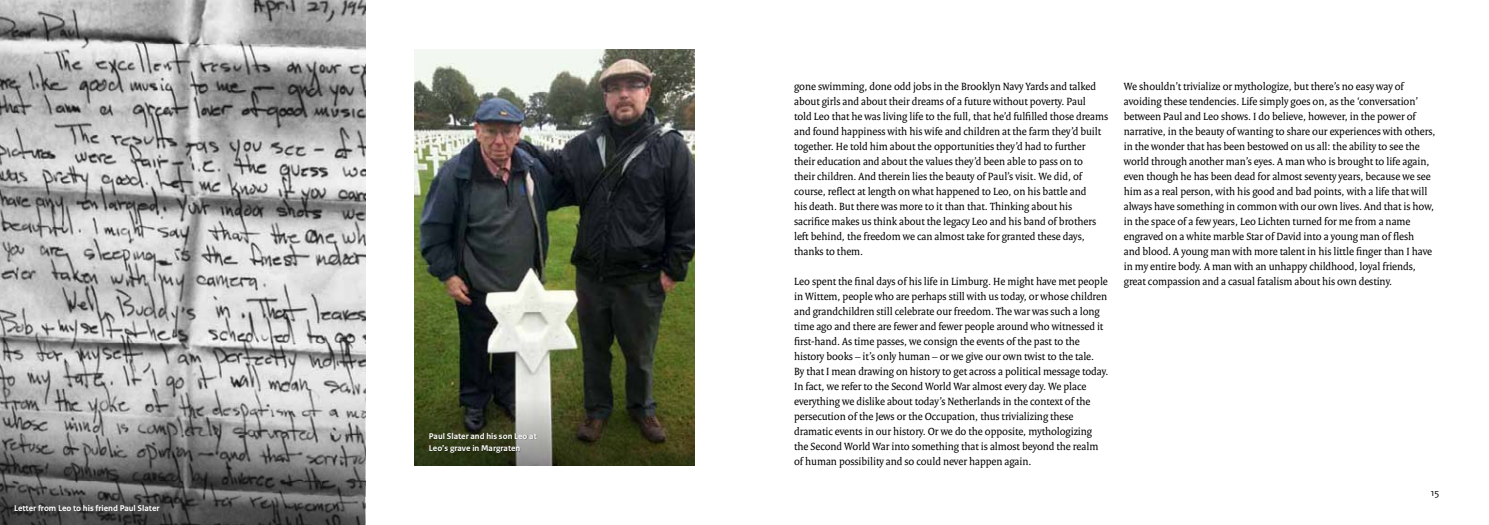
<style>
.page{position:relative;width:1489px;height:525px;background:#fff}
.page>*{position:absolute;margin:0;border:0;box-sizing:border-box;transform-origin:0 0}
.t1{font:11.25px/15px "Rijksoverheid Serif";letter-spacing:-.005em;color:#000}
.t2{font:10px "Rijksoverheid Sans Text";color:#000}
.t3{font:700 8.75px/12.5px "Rijksoverheid Sans Text";color:#fff}
</style>
<div class="page">
<img style="left:415px;top:50px;width:279px;height:298px">
<svg style="left:415px;top:348px;width:279px;height:117px;background:#464b31"></svg>
<img style="left:0;top:0;width:365px;height:524px">
<svg style="left:0;top:360px;width:364px;height:164px;background:#858585"></svg>
<div style="left:430px;top:432px;width:107px;height:21px;background:#000;opacity:.45"></div>
<p class="t3" style="left:14px;top:501px;width:147px">Letter from Leo to his friend Paul Slater</p>
<p class="t3" style="left:429px;top:429px;width:109px">Paul Slater and his son Leo at<br>Leo’s grave in Margraten</p>
<p class="t1" style="left:794px;top:79px;width:315px">gone swimming, done odd jobs in the Brooklyn Navy Yards and talked about girls and about their dreams of a future without poverty. Paul<br>told Leo that he was living life to the full, that he’d fulfilled those dreams and found happiness with his wife and children at the farm they’d built together. He told him about the opportunities they’d had to further their education and about the values they’d been able to pass on to<br>their children. And therein lies the beauty of Paul’s visit. We did, of course, reflect at length on what happened to Leo, on his battle and<br>his death. But there was more to it than that. Thinking about his sacrifice makes us think about the legacy Leo and his band of brothers left behind, the freedom we can almost take for granted these days, thanks to them.</p>
<p class="t1" style="left:794px;top:274px;width:316px">Leo spent the final days of his life in Limburg. He might have met people in Wittem, people who are perhaps still with us today, or whose children and grandchildren still celebrate our freedom. The war was such a long time ago and there are fewer and fewer people around who witnessed it first-hand. As time passes, we consign the events of the past to the history books – it’s only human – or we give our own twist to the tale.<br>By that I mean drawing on history to get across a political message today.<br>In fact, we refer to the Second World War almost every day. We place everything we dislike about today’s Netherlands in the context of the persecution of the Jews or the Occupation, thus trivializing these dramatic events in our history. Or we do the opposite, mythologizing the Second World War into something that is almost beyond the realm of human possibility and so could never happen again.</p>
<p class="t1" style="left:1123px;top:79px;width:313px">We shouldn’t trivialize or mythologize, but there’s no easy way of avoiding these tendencies. Life simply goes on, as the ‘conversation’ between Paul and Leo shows. I do believe, however, in the power of narrative, in the beauty of wanting to share our experiences with others, in the wonder that has been bestowed on us all: the ability to see the world through another man’s eyes. A man who is brought to life again, even though he has been dead for almost seventy years, because we see him as a real person, with his good and bad points, with a life that will always have something in common with our own lives. And that is how, in the space of a few years, Leo Lichten turned for me from a name engraved on a white marble Star of David into a young man of flesh<br>and blood. A young man with more talent in his little finger than I have in my entire body. A man with an unhappy childhood, loyal friends, great compassion and a casual fatalism about his own destiny.</p>
<p class="t2" style="left:1430px;top:486px;width:10px">15</p>
</div>
